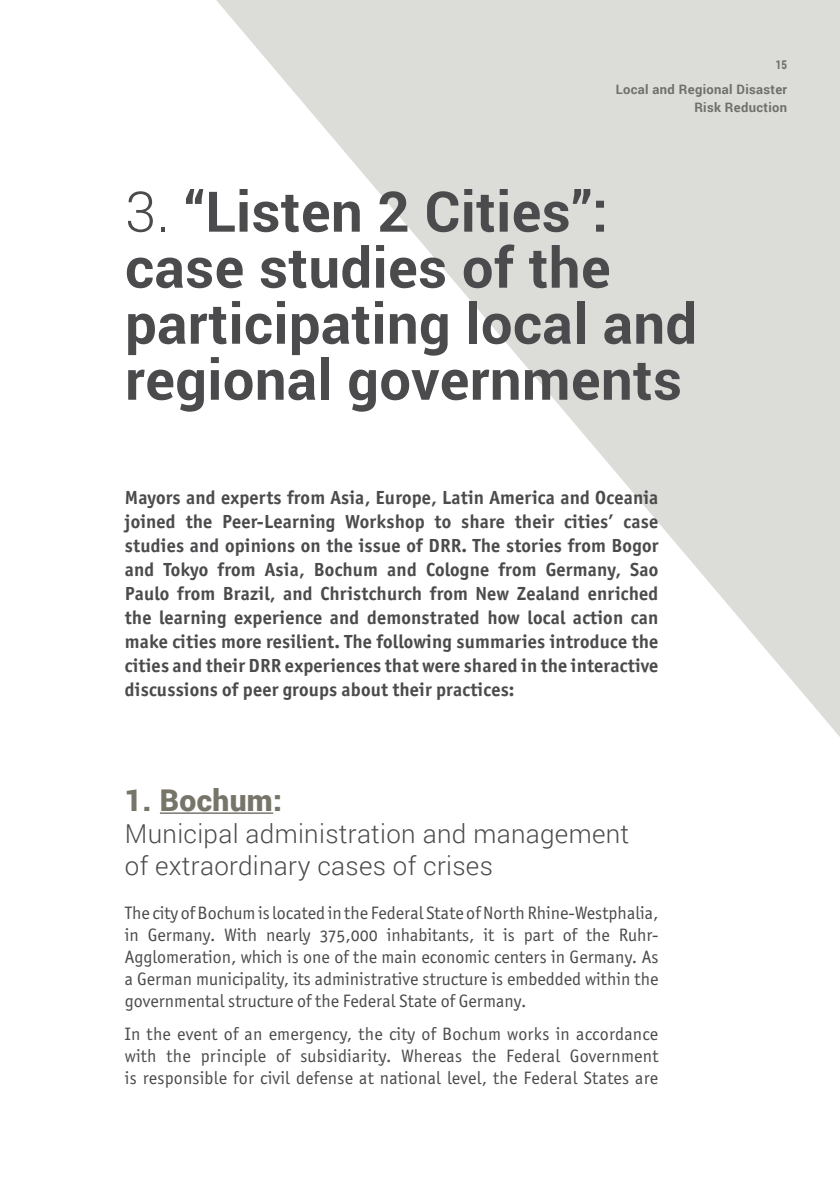
<style>
.page{position:relative;width:840px;height:1191px;background:#fff}
.page>*{position:absolute;margin:0;border:0;box-sizing:border-box;transform-origin:0 0}
.t1{font:700 56px/56px "Roboto";letter-spacing:.01em;color:#4b4b4d}
.t2{font:900 30px "Roboto";letter-spacing:.01em;color:#77756a}
.t3{font:300 26px/32px "Roboto";letter-spacing:.01em;color:#4b4b4d}
.t4{font:700 19px/24px "Officina San ITC";letter-spacing:.01em;color:#4b4b4d;text-align:justify}
.t5{font:18px/22px "Officina San ITC Book OS";letter-spacing:.01em;color:#4b4b4d;text-align:justify}
.t6{font:700 13px/18px "Roboto";letter-spacing:.025em;color:#4b4b4d;text-align:right}
.t7{font:900 12px "Roboto";color:#4b4b4d;scale:.8 1}
.s1{font-weight:300}
</style>
<div class="page">
<svg style="left:216px;top:0;width:623px;height:736px"></svg>
<hr style="left:160px;top:812px;width:113px;height:2px;background:#77756a">
<p class="t7" style="left:775px;top:57px;width:16px">15</p>
<p class="t6" style="left:615px;top:80px;width:173px">Local and Regional Disaster<br>Risk Reduction</p>
<h1 class="t1" style="left:125px;top:181px;width:573px"><span class="s1">3.</span> “Listen 2 Cities”: case studies of the participating local and regional governments</h1>
<p class="t4" style="left:125px;top:485px;width:534px">Mayors and experts from Asia, Europe, Latin America and Oceania joined the Peer-Learning Workshop to share their cities’ case studies and opinions on the issue of DRR. The stories from Bogor and Tokyo from Asia, Bochum and Cologne from Germany, Sao Paulo from Brazil, and Christchurch from New Zealand enriched the learning experience and demonstrated how local action can make cities more resilient. The following summaries introduce the cities and their DRR experiences that were shared in the interactive discussions of peer groups about their practices:</p>
<h2 class="t2" style="left:125px;top:779px;width:159px">1. Bochum:</h2>
<h3 class="t3" style="left:125px;top:817px;width:505px">Municipal administration and management of extraordinary cases of crises</h3>
<p class="t5" style="left:125px;top:902px;width:534px">The city of Bochum is located in the Federal State of North Rhine-Westphalia, in Germany. With nearly 375,000 inhabitants, it is part of the Ruhr-Agglomeration, which is one of the main economic centers in Germany. As a German municipality, its administrative structure is embedded within the governmental structure of the Federal State of Germany.</p>
<p class="t5" style="left:125px;top:1023px;width:534px">In the event of an emergency, the city of Bochum works in accordance with the principle of subsidiarity. Whereas the Federal Government is responsible for civil defense at national level, the Federal States are</p>
</div>
